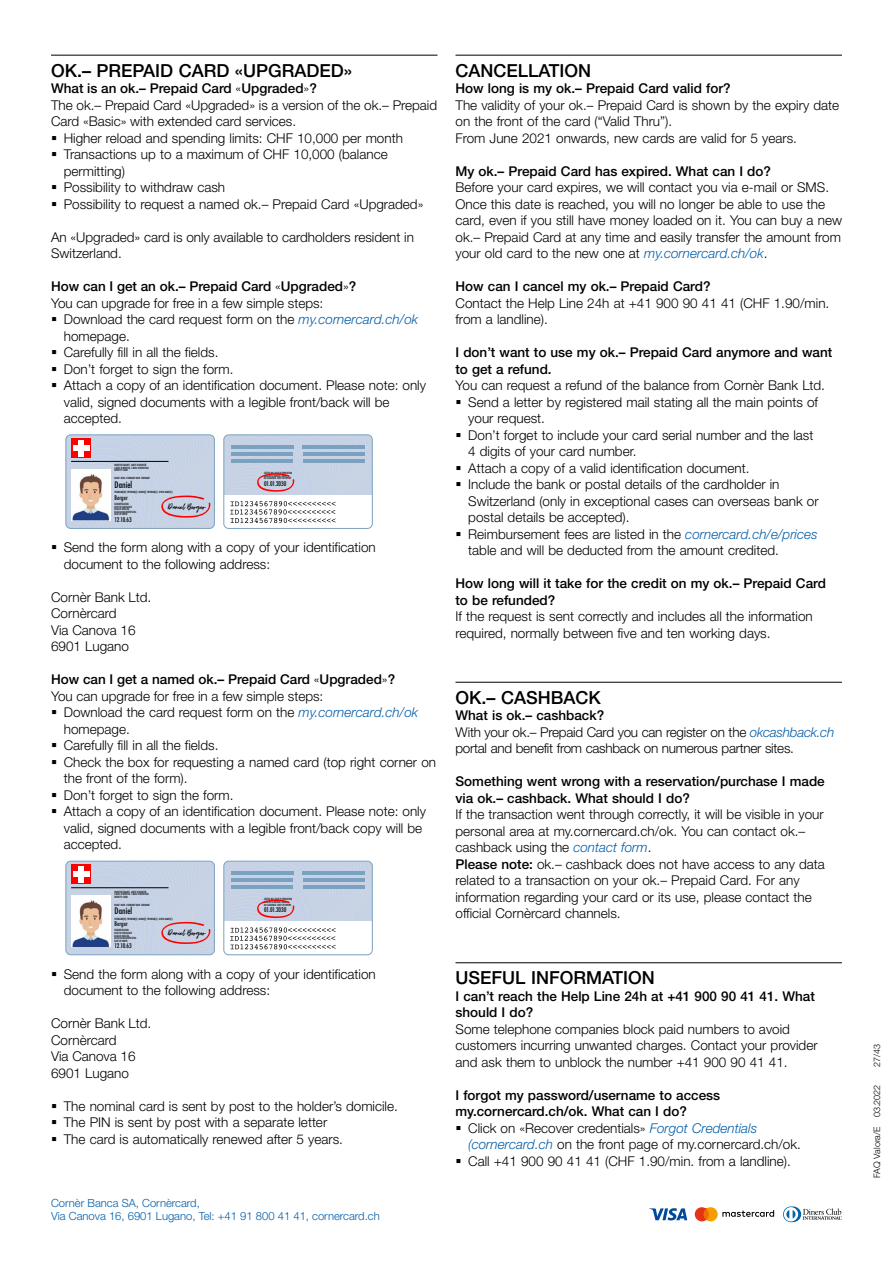
<style>
.page{position:relative;width:893px;height:1263px;background:#fff}
.page>*{position:absolute;margin:0;border:0;box-sizing:border-box;transform-origin:0 0}
.t1{font:500 18px "Helvetica Neue LT Std";color:#000}
.t2{font:300 13.5px/16.5px "Helvetica Neue LT Std";color:#000}
.t3{font:500 13.5px/16.5px "Helvetica Neue LT Std";color:#000}
.t4{font:300 13.5px/16.5px "Helvetica Neue LT Std";letter-spacing:-.02em;color:#000}
.t5{font:300 11.25px/13.5px "Helvetica Neue LT Std";color:#005da9}
.t6{font:9.75px "Osulent Signature";color:#000}
.t7{font:300 9px "Helvetica Neue LT Std";color:#000}
.t8{font:500 condensed 8.7px "Futura";color:#000}
.t9{font:500 condensed 6.3px "Futura";color:#000}
.t10{font:500 condensed 2.85px/2.5px "Futura";color:#000}
.s1{font-weight:300}
.s2{font-weight:500}
.s3{font-style:italic;color:#005da9}
</style>
<div class="page">
<svg style="left:695px;top:1207px;width:79px;height:14px"></svg>
<svg style="left:783px;top:1206px;width:59px;height:16px"></svg>
<svg style="left:649px;top:1208px;width:38px;height:12px"></svg>
<hr style="left:51px;top:55px;width:386px;height:1px;background:#000">
<svg style="left:224px;top:435px;width:148px;height:94px"></svg>
<svg style="left:66px;top:435px;width:148px;height:94px;background:#c7c8d8"></svg>
<svg style="left:224px;top:861px;width:148px;height:94px"></svg>
<svg style="left:66px;top:861px;width:148px;height:94px;background:#c7c8d7"></svg>
<hr style="left:455px;top:55px;width:387px;height:1px;background:#000">
<hr style="left:455px;top:682px;width:387px;height:1px;background:#000">
<hr style="left:455px;top:962px;width:387px;height:1px;background:#000">
<h1 class="t1" style="left:51px;top:59px;width:303px">OK.– PREPAID CARD «UPGRADED»</h1>
<p class="t3" style="left:51px;top:80px;width:267px">What is an ok.– Prepaid Card <span class="s1">«</span>Upgraded<span class="s1">»</span>?</p>
<p class="t2" style="left:51px;top:96px;width:388px">The ok.– Prepaid Card «Upgraded» is a version of the ok.– Prepaid</p>
<p class="t2" style="left:51px;top:113px;width:247px">Card «Basic» with extended card services.</p>
<p class="t2" style="left:64px;top:129px;width:341px">Higher reload and spending limits: CHF 10,000 per month</p>
<p class="t2" style="left:64px;top:146px;width:325px">Transactions up to a maximum of CHF 10,000 (balance</p>
<p class="t2" style="left:64px;top:162px;width:63px">permitting)</p>
<p class="t2" style="left:64px;top:179px;width:163px">Possibility to withdraw cash</p>
<p class="t2" style="left:64px;top:195px;width:361px">Possibility to request a named ok.– Prepaid Card «Upgraded»</p>
<p class="t2" style="left:51px;top:228px;width:364px">An «Upgraded» card is only available to cardholders resident in<br>Switzerland.</p>
<p class="t2" style="left:51px;top:278px;width:307px"><span class="s2">How can I get an ok.– Prepaid Card</span> «<span class="s2">Upgraded</span>»<span class="s2">?<br></span>You can upgrade for free in a few simple steps:</p>
<p class="t2" style="left:64px;top:311px;width:364px">Download the card request form on the <span class="s3">my.cornercard.ch/ok </span>homepage.<br>Carefully fill in all the fields.<br>Don’t forget to sign the form.<br>Attach a copy of an identification document. Please note: only valid, signed documents with a legible front/back will be accepted.</p>
<p class="t10" style="left:115px;top:464px;width:36px">IDENTITATSKARTE CARTE DʼIDENTITÈ<br>CARTA DʼIDENTITÀ CARTA DʼIDENTITAD<br>IDENTITY CARD</p>
<p class="t10" style="left:115px;top:477px;width:37px">NAME NOM COGNOME NUM SURNAME</p>
<p class="t8" style="left:115px;top:479px;width:19px">Daniel</p>
<p class="t10" style="left:115px;top:491px;width:59px">VORNAME(N) PRENOM(S) NOME(I) PRENUM(S) GIVEN NAME(S)</p>
<p class="t9" style="left:115px;top:493px;width:15px">Berger</p>
<p class="t10" style="left:115px;top:503px;width:23px">GEBURTSDATUM<br>DATE DE NAISSANCE<br>DATA DI NASCITA<br>DATA DA NASCHENTSCHA<br>DATE OF BIRTH</p>
<p class="t9" style="left:115px;top:515px;width:19px">12.10.63</p>
<p class="t10" style="left:264px;top:472px;width:29px">GÜLTIG BIS DATE DʼEXPIRATION<br>DATA DI SCADENZA DATA<br>DA SCADENZA DATE OF EXPIRY</p>
<p class="t9" style="left:264px;top:479px;width:24px">01.01.2030</p>
<p class="t6" style="left:168px;top:503px;width:39px">Daniel Berger</p>
<p class="t2" style="left:64px;top:539px;width:313px">Send the form along with a copy of your identification document to the following address:</p>
<p class="t2" style="left:51px;top:589px;width:102px">Cornèr Bank Ltd.<br>Cornèrcard<br>Via Canova 16<br>6901 Lugano</p>
<p class="t3" style="left:51px;top:671px;width:346px">How can I get a named ok.– Prepaid Card <span class="s1">«</span>Upgraded<span class="s1">»</span>?<br><span class="s1">You can upgrade for free in a few simple steps:</span></p>
<p class="t2" style="left:64px;top:704px;width:374px">Download the card request form on the <span class="s3">my.cornercard.ch/ok </span>homepage.<br>Carefully fill in all the fields.<br>Check the box for requesting a named card (top right corner on the front of the form).<br>Don’t forget to sign the form.<br>Attach a copy of an identification document. Please note: only valid, signed documents with a legible front/back copy will be accepted.</p>
<p class="t10" style="left:115px;top:890px;width:36px">IDENTITATSKARTE CARTE DʼIDENTITÈ<br>CARTA DʼIDENTITÀ CARTA DʼIDENTITAD<br>IDENTITY CARD</p>
<p class="t10" style="left:115px;top:903px;width:37px">NAME NOM COGNOME NUM SURNAME</p>
<p class="t8" style="left:115px;top:906px;width:19px">Daniel</p>
<p class="t10" style="left:115px;top:917px;width:59px">VORNAME(N) PRENOM(S) NOME(I) PRENUM(S) GIVEN NAME(S)</p>
<p class="t9" style="left:115px;top:920px;width:15px">Berger</p>
<p class="t10" style="left:115px;top:929px;width:23px">GEBURTSDATUM<br>DATE DE NAISSANCE<br>DATA DI NASCITA<br>DATA DA NASCHENTSCHA<br>DATE OF BIRTH</p>
<p class="t9" style="left:115px;top:942px;width:19px">12.10.63</p>
<p class="t10" style="left:264px;top:898px;width:29px">GÜLTIG BIS DATE DʼEXPIRATION<br>DATA DI SCADENZA DATA<br>DA SCADENZA DATE OF EXPIRY</p>
<p class="t9" style="left:264px;top:905px;width:24px">01.01.2030</p>
<p class="t6" style="left:168px;top:929px;width:39px">Daniel Berger</p>
<p class="t2" style="left:64px;top:965px;width:313px">Send the form along with a copy of your identification document to the following address:</p>
<p class="t2" style="left:51px;top:1015px;width:102px">Cornèr Bank Ltd.<br>Cornèrcard<br>Via Canova 16<br>6901 Lugano</p>
<p class="t2" style="left:64px;top:1097px;width:336px">The nominal card is sent by post to the holder’s domicile.<br>The PIN is sent by post with a separate letter<br>The card is automatically renewed after 5 years.</p>
<p class="t5" style="left:51px;top:1196px;width:330px">Cornèr Banca SA, Cornèrcard,<br>Via Canova 16, 6901 Lugano, Tel: +41 91 800 41 41, cornercard.ch</p>
<h1 class="t1" style="left:455px;top:59px;width:137px">CANCELLATION</h1>
<p class="t3" style="left:455px;top:80px;width:277px">How long is my ok.– Prepaid Card valid for?</p>
<p class="t2" style="left:455px;top:96px;width:385px">The validity of your ok.– Prepaid Card is shown by the expiry date on the front of the card (“Valid Thru”).<br>From June 2021 onwards, new cards are valid for 5 years.</p>
<p class="t3" style="left:455px;top:162px;width:317px">My ok.– Prepaid Card has expired. What can I do?</p>
<p class="t2" style="left:455px;top:179px;width:388px">Before your card expires, we will contact you via e-mail or SMS.<br>Once this date is reached, you will no longer be able to use the card, even if you still have money loaded on it. You can buy a new ok.– Prepaid Card at any time and easily transfer the amount from your old card to the new one at <span class="s3">my.cornercard.ch/ok</span>.</p>
<p class="t3" style="left:455px;top:278px;width:257px">How can I cancel my ok.– Prepaid Card?</p>
<p class="t2" style="left:455px;top:294px;width:375px">Contact the Help Line 24h at +41 900 90 41 41 (CHF 1.90/min. from a landline).</p>
<p class="t3" style="left:455px;top:344px;width:378px">I don’t want to use my ok.– Prepaid Card anymore and want to get a refund.</p>
<p class="t2" style="left:468px;top:377px;width:358px;text-indent:-13px">You can request a refund of the balance from Cornèr Bank Ltd.<br>Send a letter by registered mail stating all the main points of your request.<br>Don’t forget to include your card serial number and the last<br>4 digits of your card number.<br>Attach a copy of a valid identification document.<br>Include the bank or postal details of the cardholder in Switzerland (only in exceptional cases can overseas bank or postal details be accepted).<br>Reimbursement fees are listed in the <span class="s3">cornercard.ch/e/prices </span>table and will be deducted from the amount credited.</p>
<p class="t3" style="left:455px;top:575px;width:372px">How long will it take for the credit on my ok.– Prepaid Card to be refunded?</p>
<p class="t2" style="left:455px;top:608px;width:359px">If the request is sent correctly and includes all the information required, normally between five and ten working days.</p>
<h1 class="t1" style="left:455px;top:686px;width:147px">OK.– CASHBACK</h1>
<p class="t4" style="left:455px;top:707px;width:380px"><span class="s2">What is ok.– cashback?<br></span>With your ok.– Prepaid Card you can register on the <span class="s3">okcashback.ch </span>portal and benefit from cashback on numerous partner sites.</p>
<p class="t3" style="left:455px;top:773px;width:371px">Something went wrong with a reservation/purchase I made via ok.– cashback. What should I do?</p>
<p class="t2" style="left:455px;top:806px;width:371px">If the transaction went through correctly, it will be visible in your personal area at my.cornercard.ch/ok. You can contact ok.– cashback using the <span class="s3">contact form</span>.<br><span class="s2">Please note:</span> ok.– cashback does not have access to any data related to a transaction on your ok.– Prepaid Card. For any information regarding your card or its use, please contact the official Cornèrcard channels.</p>
<h1 class="t1" style="left:455px;top:967px;width:201px">USEFUL INFORMATION</h1>
<p class="t3" style="left:455px;top:987px;width:361px">I can’t reach the Help Line 24h at +41 900 90 41 41. What should I do?</p>
<p class="t2" style="left:455px;top:1020px;width:364px">Some telephone companies block paid numbers to avoid customers incurring unwanted charges. Contact your provider and ask them to unblock the number +41 900 90 41 41.</p>
<p class="t3" style="left:455px;top:1086px;width:266px">I forgot my password/username to access my.cornercard.ch/ok. What can I do?</p>
<p class="t2" style="left:468px;top:1119px;width:334px">Click on «Recover credentials» <span class="s3">Forgot Credentials (cornercard.ch</span> on the front page of my.cornercard.ch/ok.<br>Call +41 900 90 41 41 (CHF 1.90/min. from a landline).</p>
<p class="t7" style="left:871px;top:1067px;width:25px;rotate:-90deg">27/43</p>
<p class="t7" style="left:871px;top:1178px;width:94px;rotate:-90deg">FAQ Valora/E 03.2022</p>
</div>
